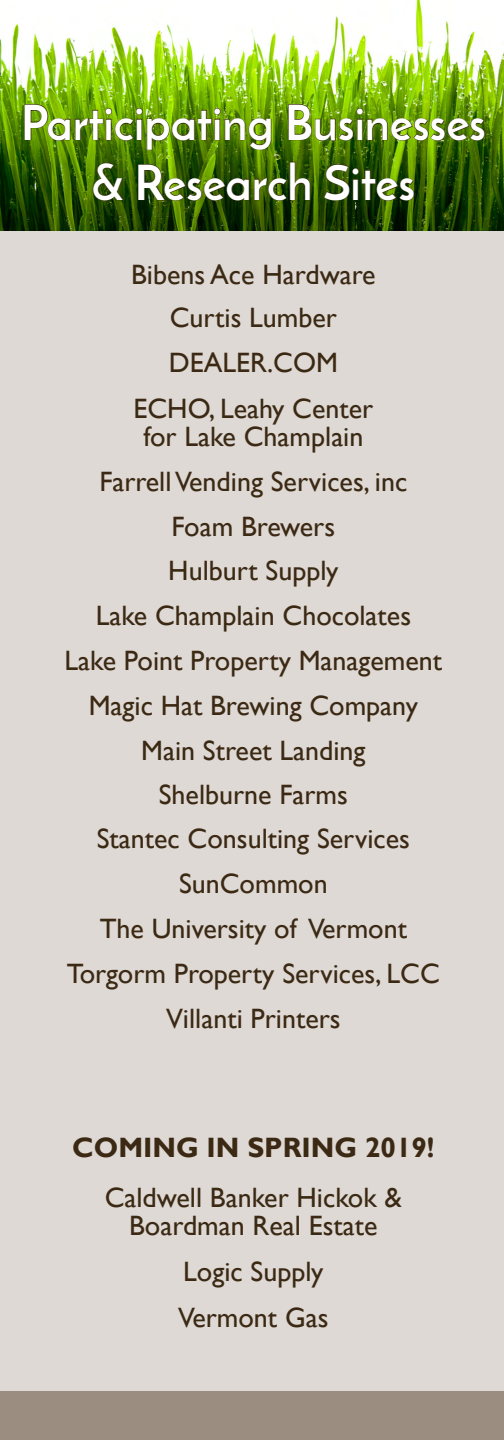
<style>
.page{position:relative;width:504px;height:1440px;background:#fff}
.page>*{position:absolute;margin:0;border:0;box-sizing:border-box;transform-origin:0 0}
.t1{font:700 48px/60px "Josefin Sans";color:#fff;text-align:center}
.t2{font:28px/44.8px "Gill Sans";color:#3b2914;text-align:center}
.t3{font:700 28px "Gill Sans";color:#3b2914}
</style>
<div class="page">
<div style="left:0;top:199px;width:504px;height:1229px;background:#ded9d4"></div>
<img style="left:0;top:0;width:504px;height:230px">
<svg style="left:24px;top:104px;width:248px;height:47px;background:#5c8906"></svg>
<img style="left:288px;top:104px;width:198px;height:37px">
<svg style="left:92px;top:162px;width:33px;height:39px"></svg>
<svg style="left:137px;top:161px;width:174px;height:47px;background:#325403"></svg>
<svg style="left:323px;top:163px;width:92px;height:38px;background:#2e5003"></svg>
<div style="left:0;top:1391px;width:504px;height:49px;background:#9c8d81"></div>
<h1 class="t1" style="left:21px;top:92px;width:466px">Participating Businesses &amp; Research Sites</h1>
<p class="t2" style="left:131px;top:252px;width:246px">Bibens Ace Hardware<br>Curtis Lumber<br>DEALER.COM<br>ECHO, Leahy Center</p>
<p class="t2" style="left:65px;top:415px;width:379px">for Lake Champlain<br>Farrell Vending Services, inc<br>Foam Brewers<br>Hulburt Supply<br>Lake Champlain Chocolates<br>Lake Point Property Management<br>Magic Hat Brewing Company<br>Main Street Landing<br>Shelburne Farms<br>Stantec Consulting Services<br>SunCommon<br>The University of Vermont<br>Torgorm Property Services, LCC<br>Villanti Printers</p>
<p class="t3" style="left:72px;top:1131px;width:364px">COMING IN SPRING 2019!</p>
<p class="t2" style="left:105px;top:1185px;width:299px;line-height:28px">Caldwell Banker Hickok &amp;<br>Boardman Real Estate</p>
<p class="t2" style="left:178px;top:1250px;width:152px;line-height:46px;text-align:left">Logic Supply<br>Vermont Gas</p>
</div>
